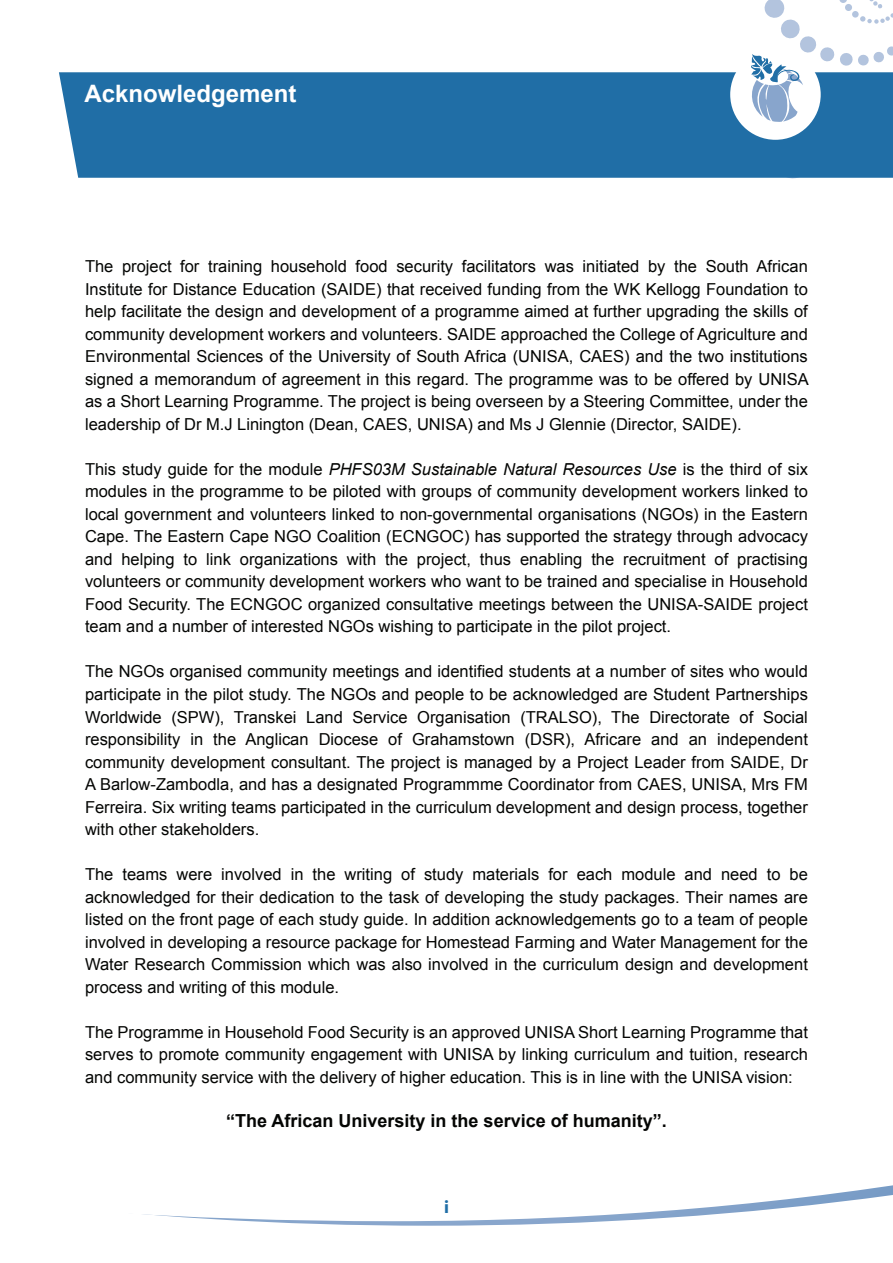
<style>
.page{position:relative;width:893px;height:1263px;background:#fff}
.page>*{position:absolute;margin:0;border:0;box-sizing:border-box;transform-origin:0 0}
.t1{font:700 24px "Arial";color:#fff}
.t2{font:700 18px "Arial";color:#040503}
.t3{font:700 18px "Myriad";color:#206ea6}
.t4{font:16.5px/22.5px "Arial";color:#040503;text-align:justify}
.s1{font-style:italic}
</style>
<div class="page">
<div style="left:59px;top:72px;width:834px;height:106px;background:#206ea6"></div>
<div style="left:730px;top:49px;width:91px;height:91px;background:#fff;border-radius:50%"></div>
<svg style="left:751px;top:0;width:142px;height:122px"></svg>
<h1 class="t1" style="left:85px;top:78px;width:214px">Acknowledgement</h1>
<p class="t4" style="left:85px;top:255px;width:725px">The project for training household food security facilitators was initiated by the South African Institute for Distance Education (SAIDE) that received funding from the WK Kellogg Foundation to help facilitate the design and development of a programme aimed at further upgrading the skills of community development workers and volunteers. SAIDE approached the College of Agriculture and Environmental Sciences of the University of South Africa (UNISA, CAES) and the two institutions signed a memorandum of agreement in this regard. The programme was to be offered by UNISA as a Short Learning Programme. The project is being overseen by a Steering Committee, under the leadership of Dr M.J Linington (Dean, CAES, UNISA) and Ms J Glennie (Director, SAIDE).</p>
<p class="t4" style="left:85px;top:458px;width:724px">This study guide for the module <span class="s1">PHFS03M Sustainable Natural Resources Use</span> is the third of six modules in the programme to be piloted with groups of community development workers linked to local government and volunteers linked to non-governmental organisations (NGOs) in the Eastern Cape. The Eastern Cape NGO Coalition (ECNGOC) has supported the strategy through advocacy and helping to link organizations with the project, thus enabling the recruitment of practising volunteers or community development workers who want to be trained and specialise in Household Food Security. The ECNGOC organized consultative meetings between the UNISA-SAIDE project team and a number of interested NGOs wishing to participate in the pilot project.</p>
<p class="t4" style="left:85px;top:661px;width:724px">The NGOs organised community meetings and identified students at a number of sites who would participate in the pilot study. The NGOs and people to be acknowledged are Student Partnerships Worldwide (SPW), Transkei Land Service Organisation (TRALSO), The Directorate of Social responsibility in the Anglican Diocese of Grahamstown (DSR), Africare and an independent community development consultant. The project is managed by a Project Leader from SAIDE, Dr A Barlow-Zambodla, and has a designated Programmme Coordinator from CAES, UNISA, Mrs FM Ferreira. Six writing teams participated in the curriculum development and design process, together with other stakeholders.</p>
<p class="t4" style="left:85px;top:863px;width:724px">The teams were involved in the writing of study materials for each module and need to be acknowledged for their dedication to the task of developing the study packages. Their names are listed on the front page of each study guide. In addition acknowledgements go to a team of people involved in developing a resource package for Homestead Farming and Water Management for the Water Research Commission which was also involved in the curriculum design and development process and writing of this module.</p>
<p class="t4" style="left:85px;top:1021px;width:724px">The Programme in Household Food Security is an approved UNISA Short Learning Programme that serves to promote community engagement with UNISA by linking curriculum and tuition, research and community service with the delivery of higher education. This is in line with the UNISA vision:</p>
<p class="t2" style="left:226px;top:1109px;width:442px">“The African University in the service of humanity”.</p>
<p class="t3" style="left:444px;top:1197px;width:6px">i</p>
</div>
